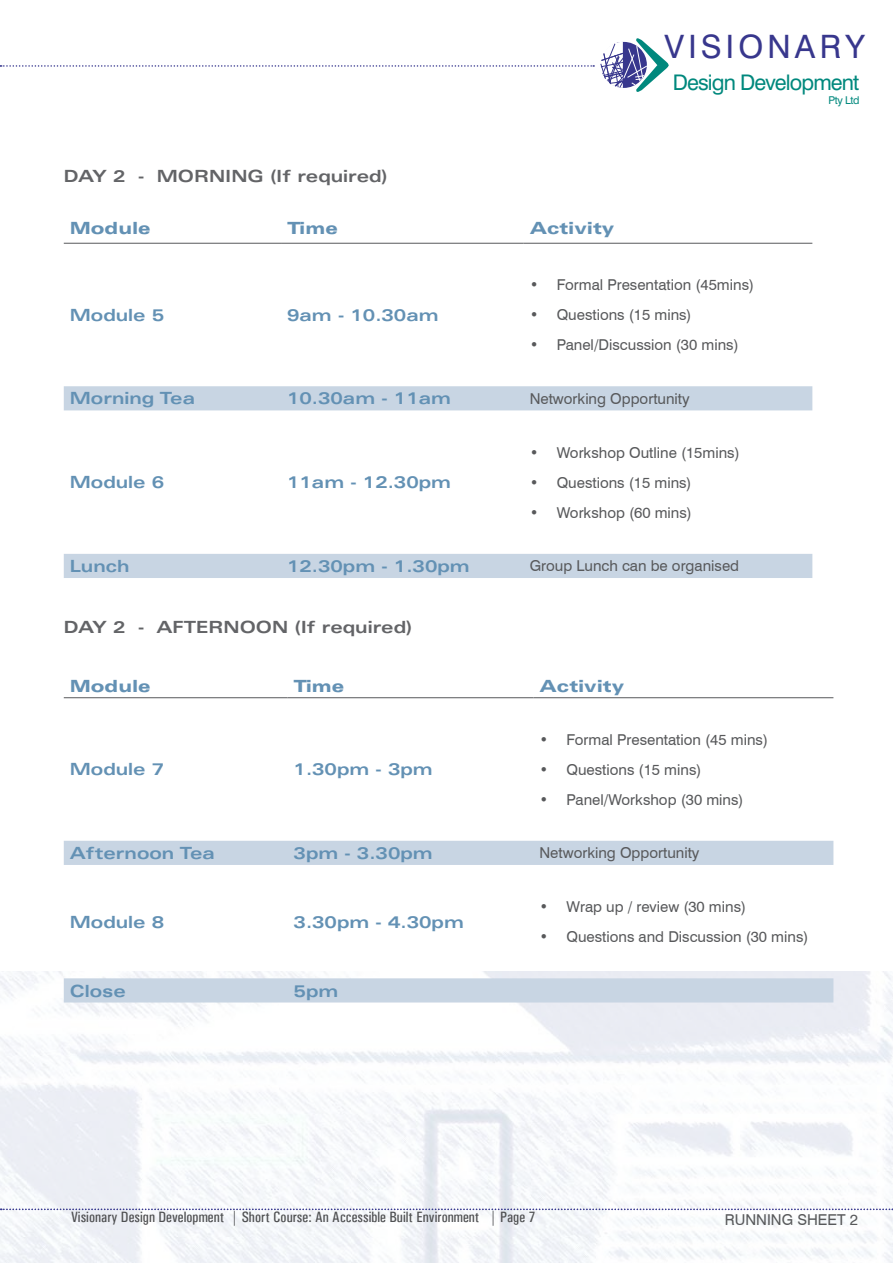
<style>
.page{position:relative;width:893px;height:1263px;background:#fff}
.page>*{position:absolute;margin:0;border:0;box-sizing:border-box;transform-origin:0 0}
.t1{font:32.25px "Swiss 721 BT";letter-spacing:.13em;color:#38378d}
.t2{font:21.45px "Swiss 721 BT";letter-spacing:-.04em;color:#00887d}
.t3{font:700 expanded 16.8px "Univers LT Std";color:#6391b4}
.t4{font:700 expanded 16.8px "Univers LT Std";color:#636467}
.t5{font:900 expanded 16.8px "Univers LT Std";color:#6391b4}
.t6{font:15px "Swiss 721 BT";color:#58595b}
.t7{font:15px "Univers Condensed";color:#4f5052}
.t8{font:10.8px "Swiss 721 BT";letter-spacing:-.04em;color:#00887d}
</style>
<div class="page">
<svg style="left:600px;top:38px;width:69px;height:54px"></svg>
<svg style="left:0;top:65px;width:594px;height:2px"></svg>
<svg style="left:64px;top:841px;width:769px;height:161px"></svg>
<hr style="left:64px;top:697px;width:224px;height:1px;background:#58595b">
<hr style="left:288px;top:697px;width:245px;height:1px;background:#58595b">
<hr style="left:533px;top:697px;width:300px;height:1px;background:#58595b">
<svg style="left:64px;top:386px;width:748px;height:192px"></svg>
<hr style="left:64px;top:243px;width:217px;height:1px;background:#58595b">
<hr style="left:281px;top:243px;width:243px;height:1px;background:#58595b">
<hr style="left:524px;top:243px;width:288px;height:1px;background:#58595b">
<svg style="left:0;top:1208px;width:893px;height:2px"></svg>
<p class="t4" style="left:64px;top:167px;width:326px">DAY 2 - MORNING (If required)</p>
<p class="t5" style="left:70px;top:218px;width:82px">Module</p>
<p class="t5" style="left:287px;top:218px;width:52px">Time</p>
<p class="t5" style="left:530px;top:218px;width:86px">Activity</p>
<h1 class="t1" style="left:664px;top:27px;width:202px">VISIONARY</h1>
<h2 class="t2" style="left:673px;top:70px;width:188px">Design Development</h2>
<p class="t8" style="left:829px;top:94px;width:32px">Pty Ltd</p>
<p class="t3" style="left:70px;top:305px;width:96px">Module 5</p>
<p class="t3" style="left:287px;top:305px;width:153px">9am - 10.30am</p>
<p class="t6" style="left:530px;top:276px;width:226px">• Formal Presentation (45mins)</p>
<p class="t6" style="left:530px;top:306px;width:163px">• Questions (15 mins)</p>
<p class="t6" style="left:530px;top:336px;width:211px">• Panel/Discussion (30 mins)</p>
<p class="t3" style="left:70px;top:389px;width:127px">Morning Tea</p>
<p class="t3" style="left:287px;top:389px;width:166px">10.30am - 11am</p>
<p class="t6" style="left:530px;top:389px;width:162px">Networking Opportunity</p>
<p class="t3" style="left:70px;top:473px;width:96px">Module 6</p>
<p class="t3" style="left:287px;top:473px;width:166px">11am - 12.30pm</p>
<p class="t6" style="left:530px;top:443px;width:212px">• Workshop Outline (15mins)</p>
<p class="t6" style="left:530px;top:473px;width:163px">• Questions (15 mins)</p>
<p class="t6" style="left:530px;top:503px;width:164px">• Workshop (60 mins)</p>
<p class="t3" style="left:70px;top:556px;width:61px">Lunch</p>
<p class="t3" style="left:287px;top:556px;width:184px">12.30pm - 1.30pm</p>
<p class="t6" style="left:530px;top:557px;width:211px">Group Lunch can be organised</p>
<p class="t4" style="left:64px;top:617px;width:350px">DAY 2 - AFTERNOON (If required)</p>
<p class="t5" style="left:70px;top:676px;width:82px">Module</p>
<p class="t5" style="left:294px;top:676px;width:52px">Time</p>
<p class="t5" style="left:539px;top:676px;width:86px">Activity</p>
<p class="t3" style="left:70px;top:760px;width:96px">Module 7</p>
<p class="t3" style="left:294px;top:760px;width:141px">1.30pm - 3pm</p>
<p class="t6" style="left:539px;top:730px;width:230px">• Formal Presentation (45 mins)</p>
<p class="t6" style="left:539px;top:760px;width:163px">• Questions (15 mins)</p>
<p class="t6" style="left:539px;top:790px;width:206px">• Panel/Workshop (30 mins)</p>
<p class="t3" style="left:70px;top:843px;width:147px">Afternoon Tea</p>
<p class="t3" style="left:294px;top:843px;width:141px">3pm - 3.30pm</p>
<p class="t6" style="left:539px;top:844px;width:162px">Networking Opportunity</p>
<p class="t3" style="left:70px;top:912px;width:96px">Module 8</p>
<p class="t3" style="left:294px;top:912px;width:172px">3.30pm - 4.30pm</p>
<p class="t3" style="left:70px;top:981px;width:57px">Close</p>
<p class="t3" style="left:294px;top:981px;width:46px">5pm</p>
<p class="t6" style="left:539px;top:898px;width:208px">• Wrap up / review (30 mins)</p>
<p class="t6" style="left:539px;top:928px;width:271px">• Questions and Discussion (30 mins)</p>
<p class="t7" style="left:71px;top:1208px;width:466px">Visionary Design Development | Short Course: An Accessible Built Environment | Page 7</p>
<p class="t6" style="left:725px;top:1210px;width:135px">RUNNING SHEET 2</p>
</div>
